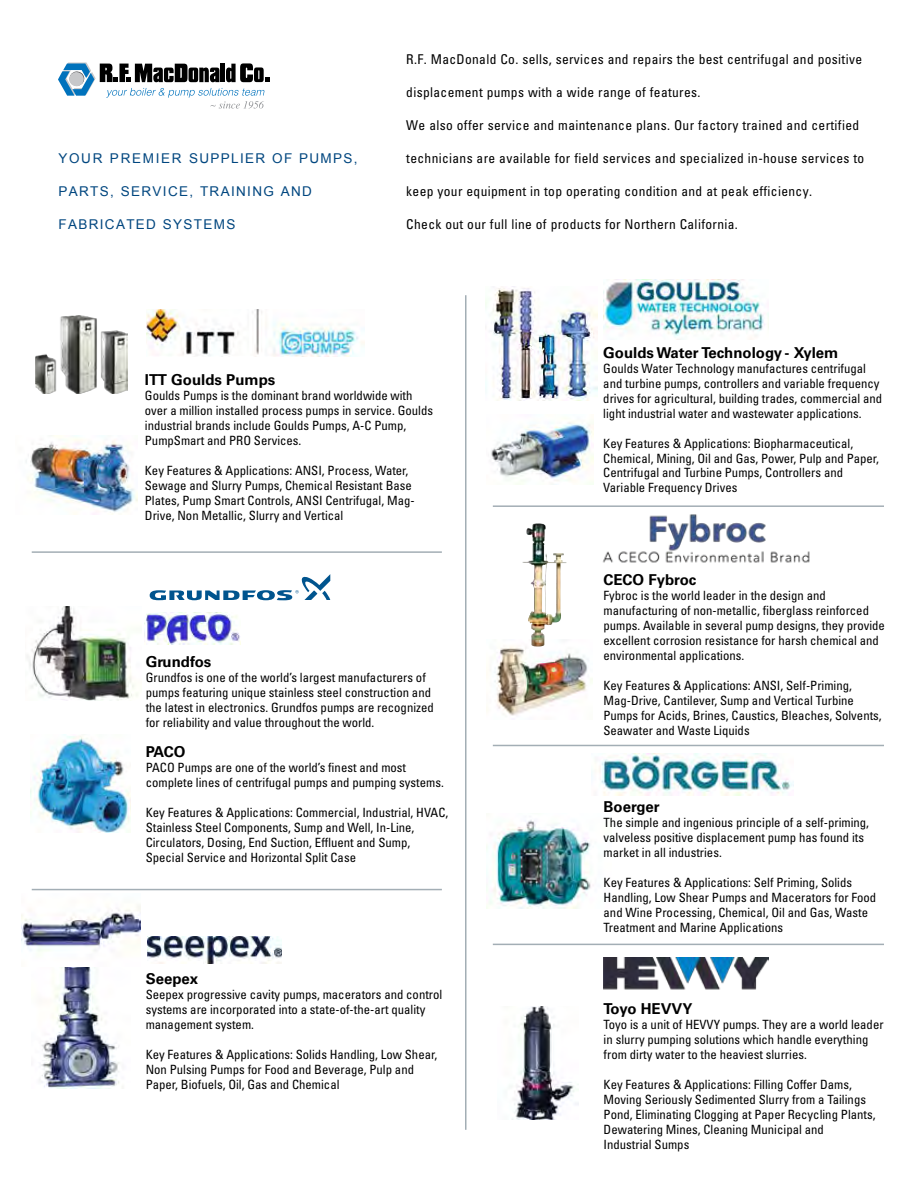
<style>
.page{position:relative;width:918px;height:1188px;background:#fff}
.page>*{position:absolute;margin:0;border:0;box-sizing:border-box;transform-origin:0 0}
.t1{font:700 15px "Univers LT Pro 65";color:#000}
.t2{font:condensed 13.5px "Univers LT Pro";letter-spacing:.025em;color:#000}
.t3{font:13.5px "Arial";letter-spacing:.1em;color:#00467f}
.t4{font:condensed 12.75px/15px "Univers LT Pro";color:#000}
.t5{font:italic 6.3px "Times";color:#000}
</style>
<div class="page">
<hr style="left:465px;top:295px;width:1px;height:835px;background:#a3aeb5">
<hr style="left:32px;top:551px;width:410px;height:2px;background:#a3aeb5">
<hr style="left:32px;top:889px;width:410px;height:1px;background:#a3aeb5">
<hr style="left:493px;top:505px;width:391px;height:2px;background:#a3aeb5">
<hr style="left:493px;top:745px;width:391px;height:1px;background:#a3aeb5">
<hr style="left:493px;top:944px;width:391px;height:1px;background:#a3aeb5">
<img style="left:41px;top:967px;width:79px;height:122px">
<img style="left:22px;top:905px;width:119px;height:47px">
<img style="left:147px;top:936px;width:135px;height:27px">
<img style="left:26px;top:436px;width:111px;height:79px">
<img style="left:147px;top:309px;width:218px;height:48px">
<img style="left:35px;top:315px;width:93px;height:79px">
<img style="left:487px;top:820px;width:104px;height:89px">
<img style="left:599px;top:753px;width:195px;height:43px">
<svg style="left:150px;top:574px;width:180px;height:26px"></svg>
<img style="left:27px;top:606px;width:111px;height:95px">
<img style="left:30px;top:735px;width:100px;height:98px">
<img style="left:145px;top:613px;width:95px;height:32px">
<svg style="left:58px;top:62px;width:211px;height:47px"></svg>
<img style="left:487px;top:639px;width:106px;height:77px">
<img style="left:602px;top:514px;width:208px;height:49px">
<img style="left:523px;top:523px;width:13px;height:63px">
<img style="left:604px;top:957px;width:165px;height:33px">
<img style="left:512px;top:1006px;width:67px;height:113px">
<img style="left:604px;top:279px;width:161px;height:60px">
<img style="left:491px;top:421px;width:103px;height:63px">
<img style="left:485px;top:286px;width:112px;height:114px">
<p class="t3" style="left:58px;top:150px;width:301px">YOUR PREMIER SUPPLIER OF PUMPS,</p>
<p class="t3" style="left:58px;top:183px;width:255px">PARTS, SERVICE, TRAINING AND</p>
<p class="t3" style="left:58px;top:216px;width:179px">FABRICATED SYSTEMS</p>
<p class="t2" style="left:406px;top:51px;width:457px">R.F. MacDonald Co. sells, services and repairs the best centrifugal and positive</p>
<p class="t2" style="left:406px;top:84px;width:296px">displacement pumps with a wide range of features.</p>
<p class="t2" style="left:406px;top:117px;width:454px">We also offer service and maintenance plans. Our factory trained and certified</p>
<p class="t2" style="left:406px;top:150px;width:460px">technicians are available for field services and specialized in-house services to</p>
<p class="t2" style="left:406px;top:183px;width:407px">keep your equipment in top operating condition and at peak efficiency.</p>
<p class="t2" style="left:406px;top:216px;width:333px">Check out our full line of products for Northern California.</p>
<p class="t5" style="left:409px;top:57px;width:35px">Times Roman</p>
<p class="t1" style="left:145px;top:370px;width:132px">ITT Goulds Pumps</p>
<p class="t4" style="left:145px;top:387px;width:290px">Goulds Pumps is the dominant brand worldwide with over a million installed process pumps in service. Goulds industrial brands include Goulds Pumps, A-C Pump, PumpSmart and PRO Services.</p>
<p class="t4" style="left:145px;top:462px;width:271px">Key Features &amp; Applications: ANSI, Process, Water, Sewage and Slurry Pumps, Chemical Resistant Base Plates, Pump Smart Controls, ANSI Centrifugal, Mag-Drive, Non Metallic, Slurry and Vertical</p>
<p class="t1" style="left:146px;top:653px;width:67px">Grundfos</p>
<p class="t4" style="left:146px;top:670px;width:290px">Grundfos is one of the world’s largest manufacturers of pumps featuring unique stainless steel construction and the latest in electronics. Grundfos pumps are recognized for reliability and value throughout the world.</p>
<p class="t1" style="left:146px;top:742px;width:41px">PACO</p>
<p class="t4" style="left:146px;top:759px;width:300px">PACO Pumps are one of the world’s finest and most complete lines of centrifugal pumps and pumping systems.</p>
<p class="t4" style="left:146px;top:804px;width:304px">Key Features &amp; Applications: Commercial, Industrial, HVAC, Stainless Steel Components, Sump and Well, In-Line, Circulators, Dosing, End Suction, Effluent and Sump, Special Service and Horizontal Split Case</p>
<p class="t1" style="left:146px;top:970px;width:54px">Seepex</p>
<p class="t4" style="left:146px;top:987px;width:298px">Seepex progressive cavity pumps, macerators and control systems are incorporated into a state-of-the-art quality management system.</p>
<p class="t4" style="left:146px;top:1047px;width:293px">Key Features &amp; Applications: Solids Handling, Low Shear,<br>Non Pulsing Pumps for Food and Beverage, Pulp and<br>Paper, Biofuels, Oil, Gas and Chemical</p>
<p class="t1" style="left:603px;top:343px;width:237px">Goulds Water Technology - Xylem</p>
<p class="t4" style="left:603px;top:360px;width:280px">Goulds Water Technology manufactures centrifugal and turbine pumps, controllers and variable frequency drives for agricultural, building trades, commercial and light industrial water and wastewater applications.</p>
<p class="t4" style="left:603px;top:435px;width:277px">Key Features &amp; Applications: Biopharmaceutical, Chemical, Mining, Oil and Gas, Power, Pulp and Paper, Centrifugal and Turbine Pumps, Controllers and Variable Frequency Drives</p>
<p class="t1" style="left:603px;top:571px;width:94px">CECO Fybroc</p>
<p class="t4" style="left:603px;top:588px;width:283px">Fybroc is the world leader in the design and manufacturing of non-metallic, fiberglass reinforced pumps. Available in several pump designs, they provide excellent corrosion resistance for harsh chemical and environmental applications.</p>
<p class="t4" style="left:603px;top:678px;width:280px">Key Features &amp; Applications: ANSI, Self-Priming, Mag-Drive, Cantilever, Sump and Vertical Turbine Pumps for Acids, Brines, Caustics, Bleaches, Solvents, Seawater and Waste Liquids</p>
<p class="t1" style="left:604px;top:798px;width:58px">Boerger</p>
<p class="t4" style="left:604px;top:815px;width:267px">The simple and ingenious principle of a self-priming, valveless positive displacement pump has found its market in all industries.</p>
<p class="t4" style="left:604px;top:875px;width:274px">Key Features &amp; Applications: Self Priming, Solids Handling, Low Shear Pumps and Macerators for Food and Wine Processing, Chemical, Oil and Gas, Waste Treatment and Marine Applications</p>
<p class="t1" style="left:604px;top:1000px;width:90px">Toyo HEVVY</p>
<p class="t4" style="left:604px;top:1017px;width:281px">Toyo is a unit of HEVVY pumps. They are a world leader in slurry pumping solutions which handle everything from dirty water to the heaviest slurries.</p>
<p class="t4" style="left:604px;top:1077px;width:273px">Key Features &amp; Applications: Filling Coffer Dams, Moving Seriously Sedimented Slurry from a Tailings Pond, Eliminating Clogging at Paper Recycling Plants, Dewatering Mines, Cleaning Municipal and<br>Industrial Sumps</p>
</div>
